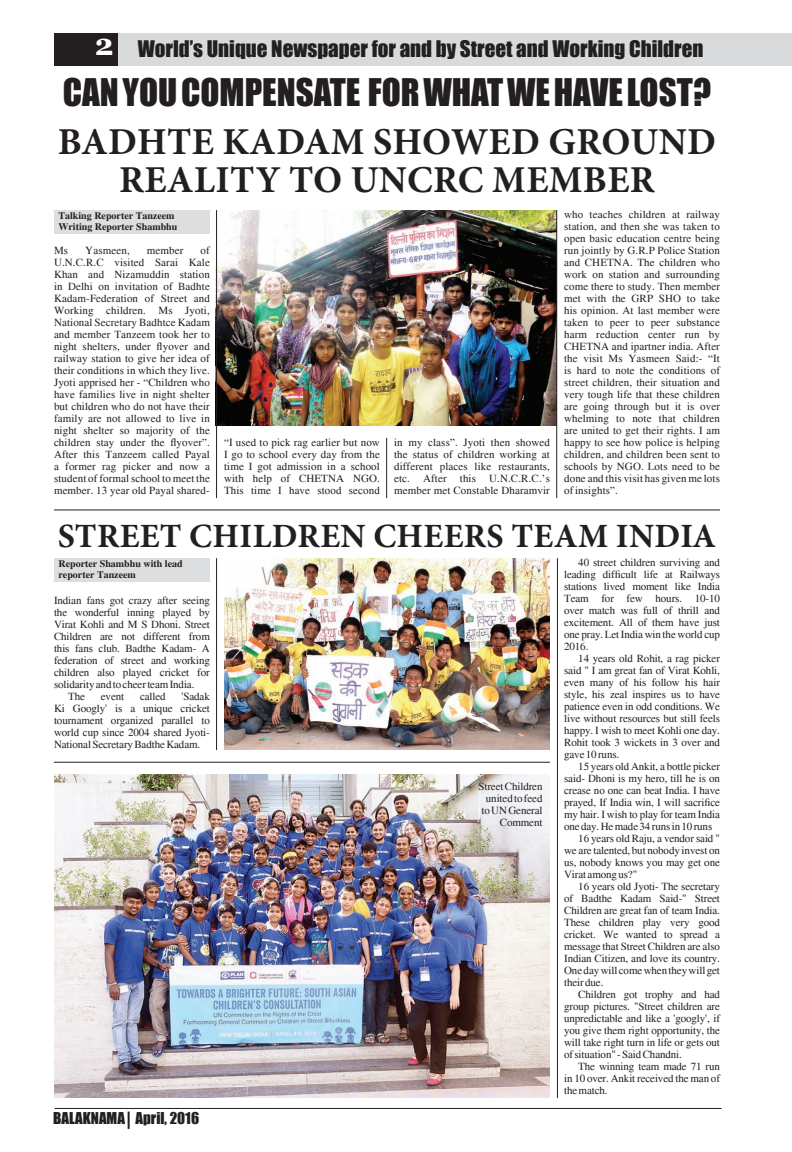
<style>
.page{position:relative;width:792px;height:1152px;background:#fff}
.page>*{position:absolute;margin:0;border:0;box-sizing:border-box;transform-origin:0 0}
.t1{font:700 38px/38px "Minion Pro";letter-spacing:.01em;color:#231f20;text-align:center}
.t2{font:35px "Impact";color:#231f20}
.t3{font:700 34px "Minion Pro";letter-spacing:.01em;color:#231f20}
.t4{font:21px "Impact";color:#231f20}
.t5{font:15px "Impact";color:#231f20}
.t6{font:11px/12px "Times";letter-spacing:-.01em;color:#231f20;text-align:justify}
.t7{font:11px "Times";letter-spacing:.01em;color:#231f20}
.t8{font:700 10px/11px "Times";color:#231f20}
.s1{font-family:"Georgia";font-weight:700;font-size:30px;color:#fff}
</style>
<div class="page">
<svg style="left:128px;top:1112px;width:2px;height:17px"></svg>
<hr style="left:55px;top:1108px;width:667px;height:1px;background:#231f20">
<div style="left:54px;top:33px;width:738px;height:33px;background:#d9dadc"></div>
<div style="left:54px;top:33px;width:64px;height:33px;background:#231f20"></div>
<div style="left:54px;top:558px;width:156px;height:24px;background:#dddee0"></div>
<img style="left:54px;top:774px;width:496px;height:324px">
<img style="left:217px;top:210px;width:340px;height:216px">
<div style="left:54px;top:210px;width:156px;height:24px;background:#dddee0"></div>
<hr style="left:557px;top:210px;width:1px;height:288px;background:#231f20">
<hr style="left:386px;top:438px;width:1px;height:60px;background:#231f20">
<hr style="left:216px;top:210px;width:1px;height:288px;background:#231f20">
<hr style="left:54px;top:510px;width:666px;height:1px;background:#231f20">
<hr style="left:54px;top:762px;width:496px;height:1px;background:#231f20">
<hr style="left:216px;top:558px;width:1px;height:192px;background:#231f20">
<hr style="left:557px;top:558px;width:1px;height:540px;background:#231f20">
<img style="left:224px;top:559px;width:326px;height:191px">
<h3 class="t4" style="left:95px;top:33px;width:610px"><span class="s1">2</span> World’s Unique Newspaper for and by Street and Working Children</h3>
<h2 class="t2" style="left:63px;top:65px;width:650px">Can you compensate for what we have lost?</h2>
<h1 class="t1" style="left:58px;top:122px;width:660px">BADHTE KADAM SHOWED GROUND<br>REALITY TO UNCRC MEMBER</h1>
<p class="t8" style="left:58px;top:211px;width:120px">Talking Reporter Tanzeem<br>Writing Reporter Shambhu</p>
<p class="t6" style="left:54px;top:244px;width:157px;text-indent:147px">of U.N.C.R.C visited Sarai Kale Khan and Nizamuddin station in Delhi on invitation of Badhte Kadam-Federation of Street and Working children. Ms Jyoti, National Secretary Badhtce Kadam and member Tanzeem took her to night shelters, under flyover and railway station to give her idea of their conditions in which they live.<br>Jyoti apprised her - “Children who have families live in night shelter but children who do not have their family are not allowed to live in night shelter so majority of the children stay under the flyover”.<br>After this Tanzeem called Payal a former rag picker and now a student of formal school to meet the member. 13 year old Payal shared-</p>
<p class="t6" style="left:54px;top:244px;width:16px">Ms</p>
<p class="t7" style="left:85px;top:244px;width:46px">Yasmeen,</p>
<p class="t6" style="left:147px;top:244px;width:38px">member</p>
<p class="t6" style="left:224px;top:436px;width:157px">“I used to pick rag earlier but now I go to school every day from the time I got admission in a school with help of CHETNA NGO.<br>This time I have stood second</p>
<p class="t6" style="left:394px;top:436px;width:157px">in my class”. Jyoti then showed the status of children working at different places like restaurants, etc. After this U.N.C.R.C.’s member met Constable Dharamvir</p>
<p class="t6" style="left:564px;top:208px;width:157px">who teaches children at railway station, and then she was taken to open basic education centre being run jointly by G.R.P Police Station and CHETNA. The children who work on station and surrounding come there to study. Then member met with the GRP SHO to take his opinion. At last member were taken to peer to peer substance harm reduction center run by CHETNA and ipartner india. After the visit Ms Yasmeen Said:- “It is hard to note the conditions of street children, their situation and very tough life that these children are going through but it is over whelming to note that children are united to get their rights. I am happy to see how police is helping children, and children been sent to schools by NGO. Lots need to be done and this visit has given me lots of insights”.</p>
<h3 class="t3" style="left:58px;top:512px;width:641px">STREET CHILDREN CHEERS TEAM INDIA</h3>
<p class="t8" style="left:58px;top:559px;width:126px">Reporter Shambhu with lead reporter Tanzeem</p>
<p class="t6" style="left:54px;top:594px;width:157px">Indian fans got crazy after seeing</p>
<p class="t6" style="left:54px;top:606px;width:157px">the wonderful inning played by</p>
<p class="t6" style="left:54px;top:618px;width:157px">Virat Kohli and M S Dhoni. Street</p>
<p class="t6" style="left:54px;top:630px;width:157px">Children are not different from</p>
<p class="t6" style="left:54px;top:642px;width:157px">this fans club. Badthe Kadam- A</p>
<p class="t6" style="left:54px;top:654px;width:157px">federation of street and working</p>
<p class="t6" style="left:54px;top:666px;width:157px">children also played cricket for</p>
<p class="t6" style="left:54px;top:678px;width:142px">solidarity and to cheer team India.</p>
<p class="t6" style="left:68px;top:690px;width:18px">The</p>
<p class="t6" style="left:101px;top:690px;width:25px">event</p>
<p class="t6" style="left:140px;top:690px;width:27px">called</p>
<p class="t6" style="left:54px;top:690px;width:157px;text-indent:128px">'Sadak Ki Googly' is a unique cricket tournament organized parallel to world cup since 2004 shared Jyoti-National Secretary Badthe Kadam.</p>
<h3 class="t5" style="left:53px;top:1106px;width:147px">BALAKNAMA April, 2016</h3>
<p class="t6" style="left:478px;top:780px;width:66px;text-align:right">Street Children united to feed to UN General<br>Comment</p>
<p class="t6" style="left:564px;top:556px;width:157px;text-indent:14px">40 street children surviving and leading difficult life at Railways stations lived moment like India Team for few hours. 10-10 over match was full of thrill and excitement. All of them have just one pray. Let India win the world cup 2016.</p>
<p class="t6" style="left:564px;top:652px;width:157px;text-indent:14px">14 years old Rohit, a rag picker said " I am great fan of Virat Kohli, even many of his follow his hair style, his zeal inspires us to have patience even in odd conditions. We live without resources but still feels happy. I wish to meet Kohli one day.<br>Rohit took 3 wickets in 3 over and gave 10 runs.</p>
<p class="t6" style="left:578px;top:760px;width:143px">15 years old Ankit, a bottle picker</p>
<p class="t6" style="left:564px;top:772px;width:157px">said- Dhoni is my hero, till he is on</p>
<p class="t6" style="left:564px;top:784px;width:157px">crease no one can beat India. I have</p>
<p class="t6" style="left:564px;top:796px;width:157px">prayed, If India win, I will sacrifice</p>
<p class="t6" style="left:564px;top:808px;width:157px">my hair. I wish to play for team India</p>
<p class="t6" style="left:564px;top:820px;width:150px">one day. He made 34 runs in 10 runs</p>
<p class="t6" style="left:578px;top:832px;width:143px">16 years old Raju, a vendor said "</p>
<p class="t6" style="left:564px;top:844px;width:157px">we are talented, but nobody invest on</p>
<p class="t6" style="left:564px;top:856px;width:157px">us, nobody knows you may get one</p>
<p class="t6" style="left:564px;top:868px;width:75px">Virat among us?"</p>
<p class="t6" style="left:578px;top:880px;width:143px">16 years old Jyoti- The secretary</p>
<p class="t6" style="left:564px;top:892px;width:157px">of Badthe Kadam Said-" Street</p>
<p class="t6" style="left:564px;top:904px;width:157px">Children are great fan of team India.</p>
<p class="t6" style="left:564px;top:916px;width:157px">These children play very good</p>
<p class="t6" style="left:564px;top:928px;width:157px">cricket. We wanted to spread a</p>
<p class="t6" style="left:564px;top:940px;width:157px">message that Street Children are also</p>
<p class="t6" style="left:564px;top:952px;width:157px">Indian Citizen, and love its country.</p>
<p class="t6" style="left:564px;top:964px;width:157px">One day will come when they will get</p>
<p class="t6" style="left:564px;top:976px;width:41px">their due.</p>
<p class="t6" style="left:578px;top:988px;width:143px">Children got trophy and had</p>
<p class="t6" style="left:564px;top:1000px;width:157px">group pictures. "Street children are</p>
<p class="t6" style="left:564px;top:1012px;width:157px">unpredictable and like a 'googly', if</p>
<p class="t6" style="left:564px;top:1024px;width:157px">you give them right opportunity, the</p>
<p class="t6" style="left:564px;top:1036px;width:157px">will take right turn in life or gets out</p>
<p class="t6" style="left:564px;top:1048px;width:119px">of situation" - Said Chandni.</p>
<p class="t6" style="left:578px;top:1060px;width:143px">The winning team made 71 run</p>
<p class="t6" style="left:564px;top:1072px;width:157px">in 10 over. Ankit received the man of</p>
<p class="t6" style="left:564px;top:1084px;width:45px">the match.</p>
</div>
